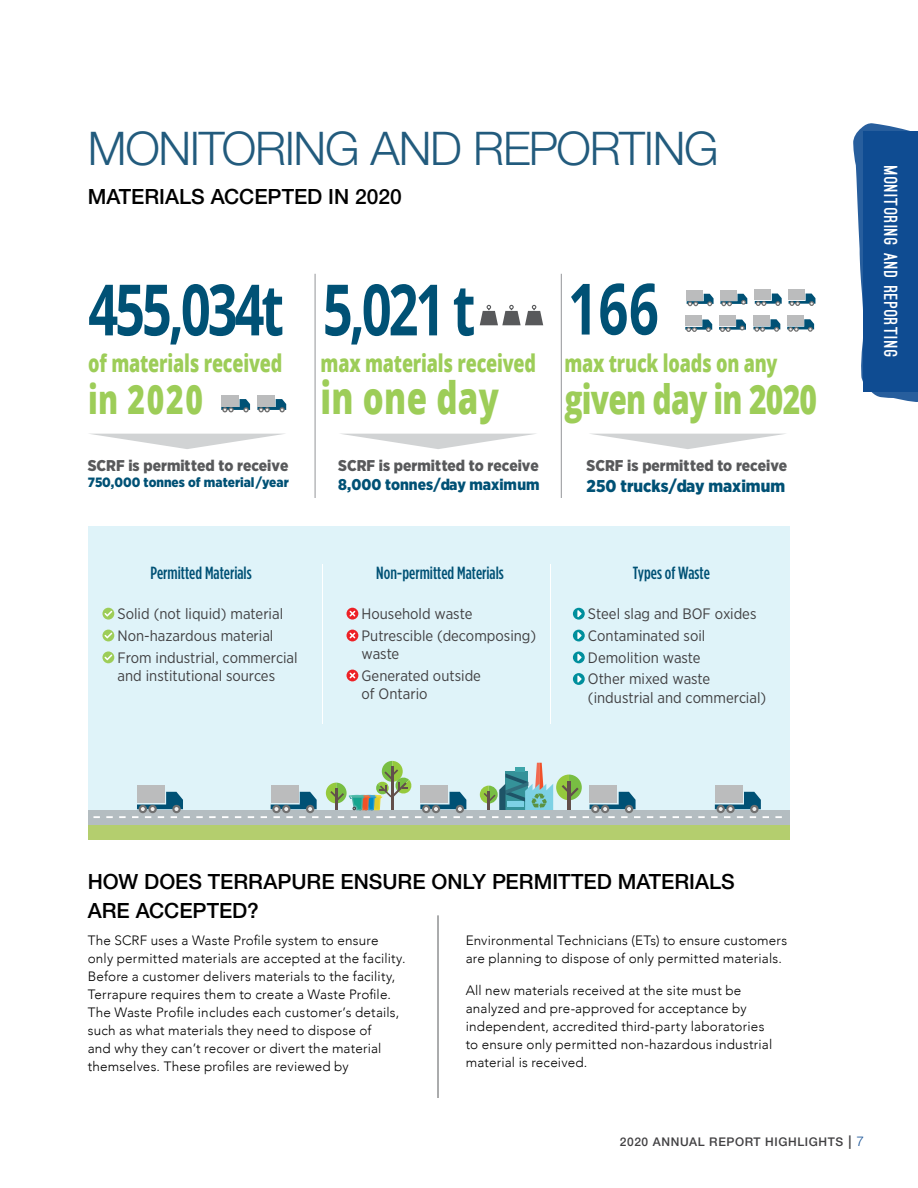
<style>
.page{position:relative;width:918px;height:1188px;background:#fff}
.page>*{position:absolute;margin:0;border:0;box-sizing:border-box;transform-origin:0 0}
.t1{font:700 70.8px "Open Sans";letter-spacing:-.06em;color:#005175;scale:.74 1}
.t2{font:300 46.5px "Helvetica Neue LT Std";letter-spacing:-.03em;color:#225b7d}
.t3{font:800 44.55px "Open Sans";letter-spacing:.01em;color:#9dcd58;scale:.74 1}
.t4{font:800 40.5px "Open Sans";letter-spacing:-.025em;color:#9dcd58;scale:.74 1}
.t5{font:800 24.3px "Open Sans";letter-spacing:-.01em;color:#9dcd58;scale:.74 1}
.t6{font:500 21px/28.5px "Helvetica Neue LT Std";color:#000}
.t7{font:900 18px "Ostrich Sans";letter-spacing:.06em;color:#fff}
.t8{font:500 17.55px "Gotham Condensed";color:#005175}
.t9{font:900 17.1px "Gotham Narrow";color:#005175}
.t10{font:900 15.6px "Gotham Narrow";color:#58595b}
.t11{font:900 15.6px "Gotham Narrow";color:#005175}
.t12{font:15.15px/21.9px "Gotham Narrow";color:#414042}
.t13{font:300 13.5px/18px "Avenir";letter-spacing:.015em;color:#000}
.t14{font:900 13.5px "Gotham Narrow";color:#005175}
.t15{font:500 12px "Helvetica Neue LT Std";letter-spacing:.05em;color:#414042}
.s1{font-size:13.5px}
.s2{font-weight:300;font-size:13.5px;color:#0f4c92}
</style>
<div class="page">
<div style="left:88px;top:527px;width:702px;height:311px;background:#dff3f9"></div>
<div style="left:88px;top:824px;width:702px;height:16px;background:#b4ce6e"></div>
<div style="left:88px;top:810px;width:702px;height:14px;background:#b4bdc1"></div>
<svg style="left:775px;top:816px;width:7px;height:2px"></svg>
<svg style="left:698px;top:816px;width:7px;height:2px"></svg>
<svg style="left:685px;top:816px;width:7px;height:2px"></svg>
<svg style="left:673px;top:816px;width:6px;height:2px"></svg>
<svg style="left:660px;top:816px;width:6px;height:2px"></svg>
<svg style="left:647px;top:816px;width:6px;height:2px"></svg>
<svg style="left:248px;top:816px;width:6px;height:2px"></svg>
<svg style="left:235px;top:816px;width:6px;height:2px"></svg>
<svg style="left:222px;top:816px;width:6px;height:2px"></svg>
<svg style="left:209px;top:816px;width:7px;height:2px"></svg>
<svg style="left:196px;top:816px;width:7px;height:2px"></svg>
<svg style="left:119px;top:816px;width:7px;height:2px"></svg>
<svg style="left:106px;top:816px;width:7px;height:2px"></svg>
<svg style="left:93px;top:816px;width:7px;height:2px"></svg>
<div style="left:137px;top:785px;width:28px;height:18px;background:#bbbcbd"></div>
<svg style="left:132px;top:792px;width:58px;height:26px"></svg>
<div style="left:271px;top:785px;width:27px;height:18px;background:#bbbcbd"></div>
<svg style="left:261px;top:792px;width:58px;height:26px"></svg>
<svg style="left:325px;top:761px;width:148px;height:57px"></svg>
<svg style="left:479px;top:763px;width:161px;height:55px"></svg>
<div style="left:715px;top:785px;width:28px;height:18px;background:#bbbcbd"></div>
<svg style="left:711px;top:792px;width:58px;height:26px"></svg>
<svg style="left:347px;top:608px;width:11px;height:12px"></svg>
<svg style="left:350px;top:611px;width:5px;height:6px"></svg>
<svg style="left:347px;top:630px;width:11px;height:11px"></svg>
<svg style="left:350px;top:633px;width:5px;height:5px"></svg>
<svg style="left:347px;top:670px;width:11px;height:11px"></svg>
<svg style="left:350px;top:673px;width:5px;height:5px"></svg>
<svg style="left:102px;top:608px;width:12px;height:12px"></svg>
<svg style="left:104px;top:611px;width:8px;height:6px"></svg>
<svg style="left:102px;top:630px;width:12px;height:11px"></svg>
<svg style="left:104px;top:633px;width:8px;height:5px"></svg>
<svg style="left:102px;top:651px;width:12px;height:12px"></svg>
<svg style="left:104px;top:654px;width:8px;height:6px"></svg>
<hr style="left:550px;top:564px;width:1px;height:160px;background:#fff">
<hr style="left:322px;top:564px;width:1px;height:160px;background:#fff">
<div style="left:573px;top:630px;width:12px;height:11px;background:#008f9d;border-radius:50%"></div>
<svg style="left:577px;top:632px;width:5px;height:7px"></svg>
<div style="left:573px;top:651px;width:12px;height:12px;background:#008f9d;border-radius:50%"></div>
<svg style="left:577px;top:654px;width:5px;height:7px"></svg>
<div style="left:573px;top:673px;width:12px;height:12px;background:#008f9d;border-radius:50%"></div>
<svg style="left:577px;top:675px;width:5px;height:8px"></svg>
<div style="left:573px;top:608px;width:12px;height:12px;background:#008f9d;border-radius:50%"></div>
<svg style="left:577px;top:610px;width:5px;height:7px"></svg>
<svg style="left:853px;top:123px;width:65px;height:279px"></svg>
<div style="left:864px;top:131px;width:54px;height:261px;background:#0f4c92"></div>
<svg style="left:480px;top:305px;width:63px;height:20px"></svg>
<div style="left:257px;top:395px;width:18px;height:11px;background:#bbbcbd"></div>
<svg style="left:257px;top:399px;width:29px;height:13px"></svg>
<div style="left:221px;top:395px;width:18px;height:11px;background:#bbbcbd"></div>
<svg style="left:221px;top:399px;width:29px;height:13px"></svg>
<div style="left:789px;top:290px;width:16px;height:10px;background:#bbbcbd"></div>
<svg style="left:789px;top:294px;width:26px;height:12px"></svg>
<div style="left:755px;top:290px;width:16px;height:10px;background:#bbbcbd"></div>
<svg style="left:755px;top:294px;width:27px;height:12px"></svg>
<hr style="left:561px;top:274px;width:1px;height:224px;background:#939598">
<hr style="left:315px;top:274px;width:1px;height:224px;background:#939598">
<svg style="left:91px;top:434px;width:192px;height:15px"></svg>
<svg style="left:343px;top:434px;width:191px;height:15px"></svg>
<svg style="left:592px;top:434px;width:192px;height:15px"></svg>
<div style="left:720px;top:290px;width:17px;height:10px;background:#bbbcbd"></div>
<svg style="left:720px;top:294px;width:27px;height:12px"></svg>
<div style="left:687px;top:290px;width:16px;height:10px;background:#bbbcbd"></div>
<svg style="left:687px;top:294px;width:27px;height:12px"></svg>
<div style="left:787px;top:316px;width:16px;height:10px;background:#bbbcbd"></div>
<svg style="left:787px;top:319px;width:27px;height:13px"></svg>
<div style="left:753px;top:316px;width:17px;height:10px;background:#bbbcbd"></div>
<svg style="left:753px;top:319px;width:27px;height:13px"></svg>
<div style="left:719px;top:316px;width:16px;height:10px;background:#bbbcbd"></div>
<svg style="left:719px;top:320px;width:27px;height:12px"></svg>
<div style="left:685px;top:316px;width:17px;height:10px;background:#bbbcbd"></div>
<svg style="left:685px;top:320px;width:27px;height:12px"></svg>
<hr style="left:438px;top:915px;width:1px;height:183px;background:#58595b">
<h2 class="t2" style="left:88px;top:120px;width:632px">MONITORING AND REPORTING</h2>
<h3 class="t6" style="left:88px;top:182px;width:315px">MATERIALS ACCEPTED IN 2020</h3>
<h1 class="t1" style="left:88px;top:260px;width:525px">455,034t 5,021 t</h1>
<h1 class="t1" style="left:568px;top:259px;width:124px">166</h1>
<h3 class="t5" style="left:88px;top:345px;width:264px">of materials received</h3>
<h3 class="t4" style="left:88px;top:369px;width:157px">in 2020</h3>
<h3 class="t5" style="left:321px;top:345px;width:293px">max materials received</h3>
<h3 class="t3" style="left:321px;top:364px;width:243px">in one day</h3>
<h3 class="t5" style="left:564px;top:345px;width:290px">max truck loads on any</h3>
<h3 class="t4" style="left:564px;top:369px;width:343px">given day in 2020</h3>
<p class="t10" style="left:88px;top:455px;width:202px">SCRF is permitted to receive</p>
<p class="t14" style="left:88px;top:474px;width:203px">750,000 tonnes of material/year</p>
<p class="t8" style="left:150px;top:563px;width:103px">Permitted Materials</p>
<p class="t12" style="left:118px;top:602px;width:182px">Solid (not liquid) material<br>Non-hazardous material<br>From industrial, commercial</p>
<p class="t12" style="left:118px;top:664px;width:159px">and institutional sources</p>
<p class="t10" style="left:338px;top:455px;width:202px">SCRF is permitted to receive</p>
<p class="t11" style="left:338px;top:474px;width:203px">8,000 tonnes/day maximum</p>
<p class="t8" style="left:376px;top:563px;width:129px">Non-permitted Materials</p>
<p class="t12" style="left:362px;top:602px;width:176px">Household waste<br>Putrescible (decomposing)</p>
<p class="t12" style="left:362px;top:642px;width:121px">waste<br>Generated outside</p>
<p class="t12" style="left:362px;top:682px;width:68px">of Ontario</p>
<p class="t10" style="left:587px;top:455px;width:202px">SCRF is permitted to receive</p>
<p class="t9" style="left:587px;top:474px;width:200px">250 trucks/day maximum</p>
<p class="t8" style="left:633px;top:563px;width:79px">Types of Waste</p>
<p class="t12" style="left:588px;top:602px;width:170px">Steel slag and BOF oxides<br>Contaminated soil<br>Demolition waste<br>Other mixed waste</p>
<p class="t12" style="left:588px;top:686px;width:180px">(industrial and commercial)</p>
<h3 class="t7" style="left:897px;top:166px;width:193px;rotate:90deg">MONITORING AND REPORTING</h3>
<h3 class="t6" style="left:88px;top:867px;width:649px">HOW DOES TERRAPURE ENSURE ONLY PERMITTED MATERIALS<br>ARE ACCEPTED?</h3>
<p class="t13" style="left:88px;top:932px;width:319px">The SCRF uses a Waste Profile system to ensure only permitted materials are accepted at the facility.<br>Before a customer delivers materials to the facility, Terrapure requires them to create a Waste Profile.<br>The Waste Profile includes each customer’s details, such as what materials they need to dispose of<br>and why they can’t recover or divert the material themselves. These profiles are reviewed by</p>
<p class="t13" style="left:466px;top:932px;width:323px">Environmental Technicians (ETs) to ensure customers are planning to dispose of only permitted materials.</p>
<p class="t13" style="left:466px;top:981px;width:308px">All new materials received at the site must be analyzed and pre-approved for acceptance by independent, accredited third-party laboratories to ensure only permitted non-hazardous industrial material is received.</p>
<p class="t15" style="left:620px;top:1135px;width:246px">2020 ANNUAL REPORT HIGHLIGHTS <span class="s1">|</span> <span class="s2">7</span></p>
</div>
